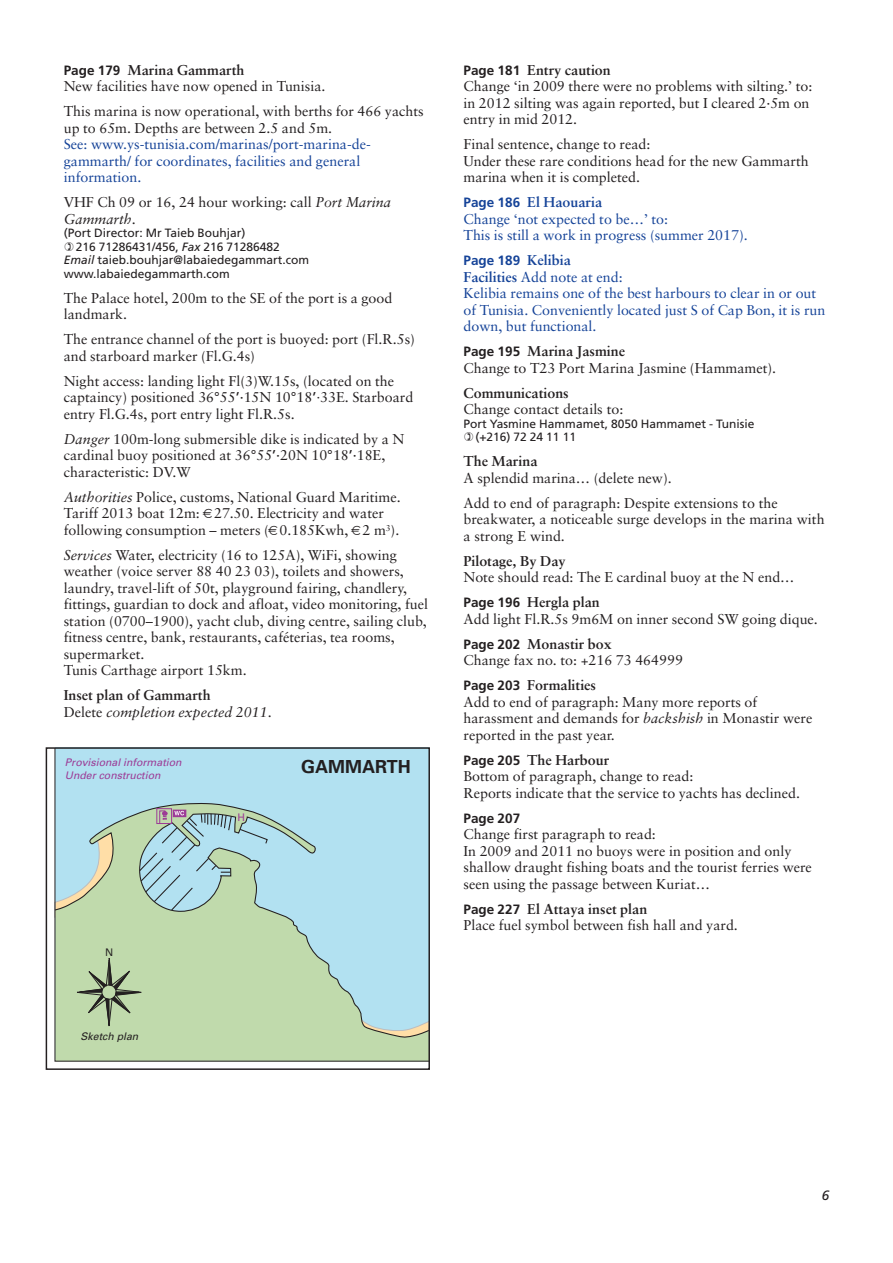
<style>
.page{position:relative;width:893px;height:1263px;background:#fff}
.page>*{position:absolute;margin:0;border:0;box-sizing:border-box;transform-origin:0 0}
.t1{font:700 18px "Univers";color:#231f20}
.t2{font:14.25px/16.5px "Sabon";color:#231f20}
.t3{font:14.25px/16.5px "Sabon";color:#154398}
.t4{font:italic 14.25px/16.5px "Sabon";color:#231f20}
.t5{font:700 14.25px "Sabon";color:#231f20}
.t6{font:700 13.5px "Frutiger";color:#154398}
.t7{font:700 13.5px "Frutiger";color:#231f20}
.t8{font:italic 13.5px "Frutiger";color:#231f20}
.t9{font:12px/13.5px "Frutiger";color:#231f20}
.t10{font:italic 10.5px/12.6px "Univ Im";color:#9c3b96}
.t11{font:italic 10.5px "Univers";color:#231f20}
.t12{font:10.5px "Univers";color:#231f20}
.t13{font:500 10.5px "Univ Im";color:#9c3b96}
.s1{font-family:"Frutiger";font-weight:700;font-size:13.5px}
.s2{font-weight:700}
.s3{font-style:italic}
.s4{font-family:"Frutiger"}
.s5{font-weight:700;font-style:normal}
.s6{font-style:normal}
.s7{font-family:"Sabon";font-size:14.25px}
</style>
<div class="page">
<svg style="left:54px;top:747px;width:376px;height:315px;background:#b4d7cb"></svg>
<p class="t2" style="left:64px;top:63px;width:263px"><span class="s1">Page 179</span> <span class="s2">Marina Gammarth<br></span>New facilities have now opened in Tunisia.</p>
<p class="t2" style="left:64px;top:104px;width:361px">This marina is now operational, with berths for 466 yachts up to 65m. Depths are between 2.5 and 5m.</p>
<p class="t3" style="left:64px;top:137px;width:309px">See: www.ys-tunisia.com/marinas/port-marina-de&shy;gammarth/ for coordinates, facilities and general information.</p>
<p class="t2" style="left:64px;top:195px;width:329px">VHF Ch 09 or 16, 24 hour working: call <span class="s3">Port Marina<br>Gammarth</span>.</p>
<p class="t9" style="left:64px;top:227px;width:183px">(Port Director: Mr Taieb Bouhjar)</p>
<p class="t9" style="left:76px;top:241px;width:206px">216 71286431/456, <span class="s3">Fax</span> 216 71286482</p>
<p class="t9" style="left:64px;top:254px;width:247px"><span class="s3">Email</span> taieb.bouhjar@labaiedegammart.com</p>
<p class="t9" style="left:64px;top:268px;width:168px">www.labaiedegammarth.com</p>
<p class="t2" style="left:64px;top:291px;width:330px">The Palace hotel, 200m to the SE of the port is a good landmark.</p>
<p class="t2" style="left:64px;top:332px;width:353px">The entrance channel of the port is buoyed: port (Fl.R.5s) and starboard marker (Fl.G.4s)</p>
<p class="t2" style="left:64px;top:374px;width:351px">Night access: landing light Fl(3)W.15s, (located on the captaincy) positioned 36°55<span class="s4">’</span>·15N 10°18<span class="s4">’·</span>33E. Starboard entry Fl.G.4s, port entry light Fl.R.5s.</p>
<p class="t2" style="left:64px;top:432px;width:342px"><span class="s3">Danger</span> 100m-long submersible dike is indicated by a N cardinal buoy positioned at 36°55<span class="s4">’</span>·20N 10°18<span class="s4">’</span>·18E, characteristic: DV.W</p>
<p class="t2" style="left:64px;top:490px;width:338px"><span class="s3">Authorities</span> Police, customs, National Guard Maritime.<br>Tariff 2013 boat 12m: 27.50. Electricity and water following consumption – meters ( 0.185Kwh, 2 m<sup>3</sup>).</p>
<p class="t2" style="left:64px;top:548px;width:366px"><span class="s3">Services</span> Water, electricity (16 to 125A), WiFi, showing weather (voice server 88 40 23 03), toilets and showers, laundry, travel-lift of 50t, playground fairing, chandlery, fittings, guardian to dock and afloat, video monitoring, fuel station (0700–1900), yacht club, diving centre, sailing club, fitness centre, bank, restaurants, caféterias, tea rooms, supermarket.<br>Tunis Carthage airport 15km.</p>
<p class="t4" style="left:64px;top:688px;width:209px"><span class="s5">Inset plan of Gammarth<br></span><span class="s6">Delete</span> completion expected 2011<span class="s6">.</span></p>
<p class="t10" style="left:65px;top:757px;width:118px">Provisional information<br>Under construction</p>
<p class="t12" style="left:105px;top:948px;width:10px">N</p>
<p class="t11" style="left:81px;top:1032px;width:59px">Sketch plan</p>
<p class="t13" style="left:237px;top:813px;width:9px">H</p>
<p class="t1" style="left:301px;top:760px;width:111px">GAMMARTH</p>
<p class="t2" style="left:463px;top:63px;width:350px"><span class="s1">Page 181</span> <span class="s2">Entry caution<br></span>Change ‘in 2009 there were no problems with silting.’ to: in 2012 silting was again reported, but I cleared 2·5m on entry in mid 2012.</p>
<p class="t2" style="left:463px;top:137px;width:347px">Final sentence, change to read:<br>Under these rare conditions head for the new Gammarth marina when it is completed.</p>
<p class="t3" style="left:463px;top:195px;width:286px"><span class="s1">Page 186</span> <span class="s2">El Haouaria<br></span>Change ‘not expected to be…’ to:<br>This is still a work in progress (summer 2017).</p>
<p class="t6" style="left:463px;top:255px;width:109px">Page 189 <span class="s7">Kelibia</span></p>
<p class="t3" style="left:463px;top:270px;width:363px"><span class="s2">Facilities</span> Add note at end:<br>Kelibia remains one of the best harbours to clear in or out of Tunisia. Conveniently located just S of Cap Bon, it is run down, but functional.</p>
<p class="t2" style="left:463px;top:344px;width:314px"><span class="s1">Page 195</span> <span class="s2">Marina Jasmine<br></span>Change to T23 Port Marina Jasmine (Hammamet).</p>
<p class="t5" style="left:463px;top:387px;width:107px">Communications</p>
<p class="t2" style="left:463px;top:402px;width:161px">Change contact details to:</p>
<p class="t9" style="left:475px;top:418px;width:281px;text-indent:-12px">Port Yasmine Hammamet, 8050 Hammamet - Tunisie (+216) 72 24 11 11</p>
<p class="t5" style="left:463px;top:455px;width:76px">The Marina</p>
<p class="t2" style="left:463px;top:466px;width:316px;line-height:25px">A splendid marina… (delete new).<br>Add to end of paragraph: Despite extensions to the</p>
<p class="t2" style="left:463px;top:512px;width:363px">breakwater, a noticeable surge develops in the marina with a strong E wind.</p>
<p class="t5" style="left:463px;top:555px;width:104px">Pilotage, By Day</p>
<p class="t2" style="left:463px;top:566px;width:332px;line-height:25px">Note should read: The E cardinal buoy at the N end…<br><span class="s1">Page 196</span> <span class="s2">Hergla plan</span></p>
<p class="t2" style="left:463px;top:607px;width:356px;line-height:25px">Add light Fl.R.5s 9m6M on inner second SW going dique.<br><span class="s1">Page 202</span> <span class="s2">Monastir box</span></p>
<p class="t2" style="left:463px;top:649px;width:221px;line-height:25px">Change fax no. to: +216 73 464999<br><span class="s1">Page 203</span> <span class="s2">Formalities</span></p>
<p class="t2" style="left:463px;top:695px;width:350px">Add to end of paragraph: Many more reports of harassment and demands for <span class="s3">backshish</span> in Monastir were reported in the past year.</p>
<p class="t2" style="left:463px;top:753px;width:338px"><span class="s1">Page 205</span> <span class="s2">The Harbour<br></span>Bottom of paragraph, change to read:<br>Reports indicate that the service to yachts has declined.</p>
<p class="t7" style="left:463px;top:813px;width:58px">Page 207</p>
<p class="t2" style="left:463px;top:827px;width:350px">Change first paragraph to read:<br>In 2009 and 2011 no buoys were in position and only shallow draught fishing boats and the tourist ferries were seen using the passage between Kuriat…</p>
<p class="t2" style="left:463px;top:902px;width:276px"><span class="s1">Page 227</span> <span class="s2">El Attaya inset plan<br></span>Place fuel symbol between fish hall and yard.</p>
<p class="t8" style="left:822px;top:1189px;width:9px">6</p>
</div>
